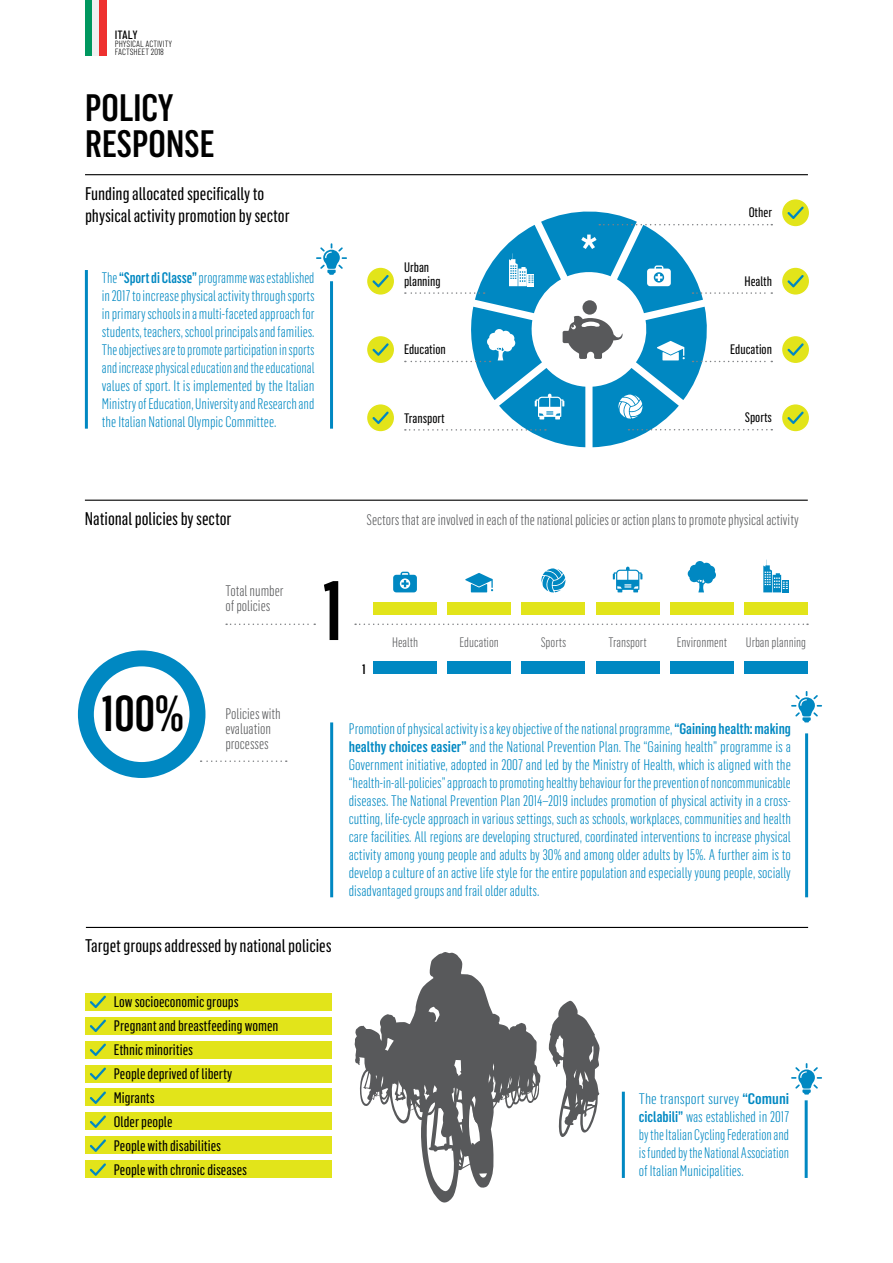
<style>
.page{position:relative;width:893px;height:1263px;background:#fff}
.page>*{position:absolute;margin:0;border:0;box-sizing:border-box;transform-origin:0 0}
.t1{font:500 82.5px "Flama Condensed";color:#000}
.t2{font:500 49.5px "Flama Condensed";color:#000}
.t3{font:500 37.5px/36px "Flama Condensed";color:#000}
.t4{font:18px/22.5px "Flama Condensed Basic";color:#000}
.t5{font:300 15px/18px "Flama Condensed";color:#0088c2;text-align:justify}
.t6{font:15px/24px "Flama Condensed Basic";color:#000}
.t7{font:300 15px/18px "Flama Condensed";color:#0088c2;text-align:justify;scale:1.1 1}
.t8{font:300 15px/15px "Flama Condensed";color:#58595b}
.t9{font:300 15px "Flama Condensed";color:#0088c2;scale:.96 1}
.t10{font:13.5px "Flama Condensed Basic";color:#000}
.t11{font:300 13.5px "Flama Condensed";color:#58595b}
.t12{font:500 13.5px "Flama Condensed";color:#000}
.t13{font:500 12px "Barlow Condensed";letter-spacing:-.015em;color:#000}
.t14{font:300 9px/8.1px "Barlow Condensed";color:#000}
.s1{font-weight:500}
</style>
<div class="page">
<div style="left:85px;top:0;width:7px;height:55px;background:#00975f"></div>
<div style="left:92px;top:0;width:7px;height:55px;background:#f1f1f2"></div>
<div style="left:99px;top:0;width:7px;height:55px;background:#ee312f"></div>
<hr style="left:85px;top:174px;width:723px;height:1px;background:#000">
<div style="left:781px;top:267px;width:29px;height:28px;background:#e2e41a;border-radius:50%"></div>
<div style="left:781px;top:266px;width:29px;height:30px;border:2px solid #fff;border-radius:50%"></div>
<svg style="left:787px;top:275px;width:17px;height:12px"></svg>
<div style="left:366px;top:267px;width:29px;height:28px;background:#e2e41a;border-radius:50%"></div>
<div style="left:366px;top:266px;width:29px;height:30px;border:2px solid #fff;border-radius:50%"></div>
<svg style="left:372px;top:275px;width:17px;height:12px"></svg>
<div style="left:781px;top:199px;width:29px;height:28px;background:#e2e41a;border-radius:50%"></div>
<div style="left:781px;top:198px;width:29px;height:30px;border:2px solid #fff;border-radius:50%"></div>
<svg style="left:787px;top:207px;width:17px;height:12px"></svg>
<div style="left:781px;top:335px;width:29px;height:29px;background:#e2e41a;border-radius:50%"></div>
<div style="left:781px;top:335px;width:29px;height:29px;border:2px solid #fff;border-radius:50%"></div>
<svg style="left:787px;top:343px;width:17px;height:13px"></svg>
<div style="left:366px;top:335px;width:29px;height:29px;background:#e2e41a;border-radius:50%"></div>
<div style="left:366px;top:335px;width:29px;height:29px;border:2px solid #fff;border-radius:50%"></div>
<svg style="left:372px;top:343px;width:17px;height:13px"></svg>
<div style="left:781px;top:404px;width:29px;height:28px;background:#e2e41a;border-radius:50%"></div>
<div style="left:781px;top:403px;width:29px;height:30px;border:2px solid #fff;border-radius:50%"></div>
<svg style="left:787px;top:412px;width:17px;height:12px"></svg>
<div style="left:366px;top:404px;width:29px;height:28px;background:#e2e41a;border-radius:50%"></div>
<div style="left:366px;top:403px;width:29px;height:30px;border:2px solid #fff;border-radius:50%"></div>
<svg style="left:372px;top:412px;width:17px;height:12px"></svg>
<svg style="left:405px;top:211px;width:367px;height:236px"></svg>
<hr style="left:85px;top:270px;width:3px;height:159px;background:#0088c2">
<hr style="left:330px;top:281px;width:3px;height:148px;background:#0088c2">
<svg style="left:316px;top:243px;width:31px;height:32px"></svg>
<hr style="left:85px;top:500px;width:723px;height:1px;background:#000">
<div style="left:78px;top:650px;width:127px;height:128px;background:#0088c2;border-radius:50%"></div>
<div style="left:94px;top:666px;width:96px;height:96px;background:#fff;border-radius:50%"></div>
<svg style="left:201px;top:760px;width:86px;height:2px"></svg>
<svg style="left:226px;top:623px;width:89px;height:2px"></svg>
<div style="left:373px;top:661px;width:64px;height:12px;background:#0088c2"></div>
<div style="left:447px;top:661px;width:64px;height:12px;background:#0088c2"></div>
<div style="left:522px;top:661px;width:63px;height:12px;background:#0088c2"></div>
<div style="left:596px;top:661px;width:63px;height:12px;background:#0088c2"></div>
<div style="left:670px;top:661px;width:64px;height:12px;background:#0088c2"></div>
<div style="left:744px;top:661px;width:64px;height:12px;background:#0088c2"></div>
<div style="left:373px;top:602px;width:64px;height:13px;background:#e2e41a"></div>
<div style="left:522px;top:602px;width:63px;height:13px;background:#e2e41a"></div>
<div style="left:447px;top:602px;width:64px;height:13px;background:#e2e41a"></div>
<div style="left:596px;top:602px;width:63px;height:13px;background:#e2e41a"></div>
<div style="left:670px;top:602px;width:64px;height:13px;background:#e2e41a"></div>
<div style="left:744px;top:602px;width:64px;height:13px;background:#e2e41a"></div>
<svg style="left:393px;top:572px;width:24px;height:20px"></svg>
<svg style="left:465px;top:573px;width:28px;height:19px"></svg>
<svg style="left:541px;top:568px;width:24px;height:24px"></svg>
<svg style="left:613px;top:567px;width:29px;height:25px"></svg>
<div style="left:782px;top:580px;width:7px;height:12px;background:#0088c2"></div>
<svg style="left:763px;top:560px;width:25px;height:32px"></svg>
<svg style="left:688px;top:561px;width:28px;height:31px"></svg>
<svg style="left:355px;top:623px;width:453px;height:2px"></svg>
<hr style="left:330px;top:722px;width:3px;height:175px;background:#0088c2">
<hr style="left:805px;top:733px;width:3px;height:164px;background:#0088c2">
<svg style="left:791px;top:691px;width:31px;height:31px"></svg>
<hr style="left:86px;top:927px;width:722px;height:1px;background:#000">
<svg style="left:549px;top:1000px;width:51px;height:137px"></svg>
<svg style="left:354px;top:952px;width:186px;height:251px"></svg>
<div style="left:85px;top:1113px;width:247px;height:17px;background:#e2e41a"></div>
<div style="left:85px;top:1161px;width:247px;height:17px;background:#e2e41a"></div>
<div style="left:85px;top:1065px;width:246px;height:17px;background:#e2e41a"></div>
<div style="left:85px;top:1089px;width:247px;height:17px;background:#e2e41a"></div>
<div style="left:85px;top:993px;width:247px;height:17px;background:#e2e41a"></div>
<div style="left:85px;top:1017px;width:247px;height:17px;background:#e2e41a"></div>
<div style="left:85px;top:1041px;width:247px;height:17px;background:#e2e41a"></div>
<div style="left:85px;top:1137px;width:247px;height:17px;background:#e2e41a"></div>
<svg style="left:90px;top:996px;width:16px;height:12px"></svg>
<svg style="left:90px;top:1020px;width:16px;height:12px"></svg>
<svg style="left:90px;top:1043px;width:16px;height:13px"></svg>
<svg style="left:90px;top:1139px;width:16px;height:13px"></svg>
<svg style="left:90px;top:1163px;width:16px;height:13px"></svg>
<svg style="left:90px;top:1115px;width:16px;height:13px"></svg>
<svg style="left:90px;top:1091px;width:16px;height:13px"></svg>
<svg style="left:90px;top:1067px;width:16px;height:13px"></svg>
<hr style="left:622px;top:1092px;width:3px;height:86px;background:#0088c2">
<hr style="left:805px;top:1100px;width:3px;height:78px;background:#0088c2">
<svg style="left:791px;top:1063px;width:31px;height:31px"></svg>
<p class="t13" style="left:115px;top:27px;width:24px">ITALY</p>
<p class="t14" style="left:115px;top:40px;width:59px">PHYSICAL ACTIVITY<br>FACTSHEET 2018</p>
<h3 class="t3" style="left:85px;top:88px;width:131px">POLICY<br>RESPONSE</h3>
<p class="t4" style="left:85px;top:182px;width:206px">Funding allocated specifically to physical activity promotion by sector</p>
<p class="t10" style="left:749px;top:204px;width:25px">Other</p>
<p class="t10" style="left:404px;top:259px;width:27px">Urban</p>
<p class="t9" style="left:102px;top:269px;width:223px">The<span class="s1">“Sport di Classe”</span> programme was established</p>
<p class="t10" style="left:404px;top:273px;width:38px">planning</p>
<p class="t5" style="left:102px;top:286px;width:214px">in 2017 to increase physical activity through sports in primary schools in a multi-faceted approach for students, teachers, school principals and families.<br>The objectives are to promote participation in sports and increase physical education and the educational values of sport. It is implemented by the Italian Ministry of Education, University and Research and the Italian National Olympic Committee.</p>
<p class="t10" style="left:744px;top:273px;width:29px">Health</p>
<p class="t10" style="left:404px;top:341px;width:43px">Education</p>
<p class="t10" style="left:730px;top:341px;width:43px">Education</p>
<p class="t10" style="left:404px;top:409px;width:42px">Transport</p>
<p class="t10" style="left:745px;top:409px;width:29px">Sports</p>
<p class="t4" style="left:85px;top:507px;width:148px">National policies by sector</p>
<p class="t8" style="left:367px;top:512px;width:434px">Sectors that are involved in each of the national policies or action plans to promote physical activity</p>
<h2 class="t2" style="left:101px;top:682px;width:85px">100%</h2>
<p class="t8" style="left:225px;top:583px;width:60px">Total number of policies</p>
<p class="t8" style="left:225px;top:705px;width:57px">Policies with evaluation processes</p>
<h1 class="t1" style="left:322px;top:559px;width:24px">1</h1>
<p class="t12" style="left:362px;top:660px;width:5px">1</p>
<p class="t11" style="left:392px;top:634px;width:27px">Health</p>
<p class="t11" style="left:460px;top:634px;width:41px">Education</p>
<p class="t11" style="left:541px;top:634px;width:27px">Sports</p>
<p class="t11" style="left:609px;top:634px;width:40px">Transport</p>
<p class="t11" style="left:677px;top:634px;width:52px">Environment</p>
<p class="t11" style="left:746px;top:634px;width:62px">Urban planning</p>
<p class="t5" style="left:349px;top:719px;width:444px">Promotion of physical activity is a key objective of the national programme, <span class="s1">“Gaining health: making healthy choices easier”</span> and the National Prevention Plan. The “Gaining health” programme is a Government initiative, adopted in 2007 and led by the Ministry of Health, which is aligned with the “health-in-all-policies” approach to promoting healthy behaviour for the prevention of noncommunicable diseases. The National Prevention Plan 2014–2019 includes promotion of physical activity in a cross&shy;cutting, life-cycle approach in various settings, such as schools, workplaces, communities and health care facilities. All regions are developing structured, coordinated interventions to increase physical activity among young people and adults by 30% and among older adults by 15%. A further aim is to develop a culture of an active life style for the entire population and especially young people, socially disadvantaged groups and frail older adults.</p>
<p class="t4" style="left:85px;top:934px;width:248px">Target groups addressed by national policies</p>
<p class="t6" style="left:114px;top:989px;width:166px">Low socioeconomic groups<br>Pregnant and breastfeeding women<br>Ethnic minorities<br>People deprived of liberty<br>Migrants<br>Older people<br>People with disabilities<br>People with chronic diseases</p>
<p class="t7" style="left:639px;top:1090px;width:138px">The transport survey <span class="s1">“Comuni ciclabili”</span> was established in 2017 by the Italian Cycling Federation and is funded by the National Association of Italian Municipalities.</p>
</div>
